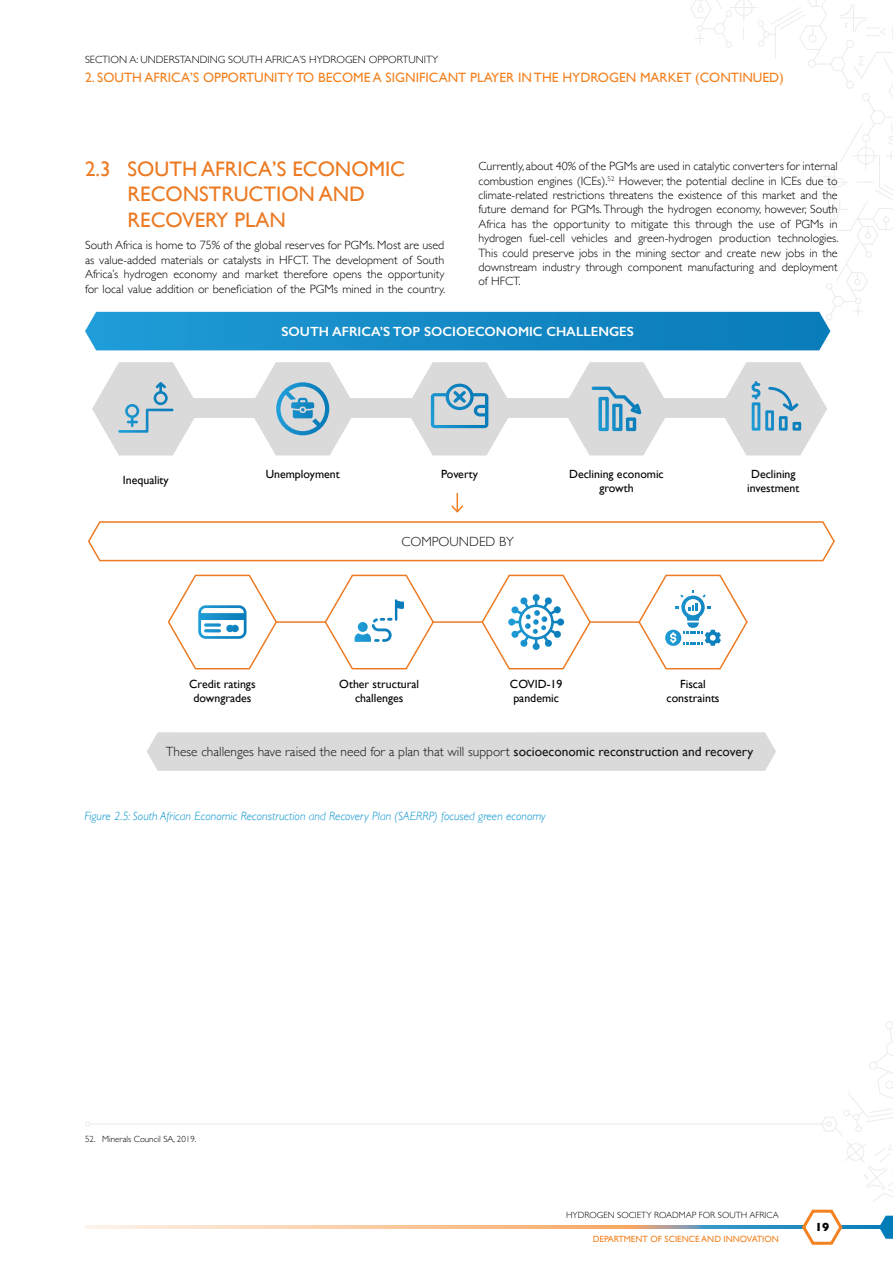
<style>
.page{position:relative;width:893px;height:1263px;background:#fff}
.page>*{position:absolute;margin:0;border:0;box-sizing:border-box;transform-origin:0 0}
.t1{font:21px/25.2px "Gill Sans";color:#ec7a23}
.t2{font:13.5px "Gill Sans";color:#f58220}
.t3{font:300 13.35px "Gill Sans";color:#121313}
.t4{font:600 13.35px "Gill Sans";color:#fff}
.t5{font:300 12px/14.4px "Gill Sans";color:#000;text-align:justify}
.t6{font:italic 300 12px "Gill Sans";color:#0894d0}
.t7{font:700 12px "Gill Sans";color:#000}
.t8{font:11.85px/14.2px "Gill Sans";color:#000;text-align:center}
.t9{font:300 10.5px "Gill Sans";color:#000}
.t10{font:300 9px "Gill Sans";color:#000}
.t11{font:9px "Gill Sans";color:#f58220}
.s1{font-weight:400}
</style>
<div class="page">
<svg style="left:615px;top:0;width:278px;height:320px"></svg>
<svg style="left:85px;top:1225px;width:715px;height:4px;background:#d7c0a9"></svg>
<hr style="left:90px;top:1123px;width:737px;height:1px;background:#ecedee">
<svg style="left:800px;top:1021px;width:93px;height:224px"></svg>
<svg style="left:85px;top:1121px;width:6px;height:6px"></svg>
<hr style="left:269px;top:621px;width:377px;height:2px;background:#ed7a23">
<div style="left:146px;top:398px;width:631px;height:20px;background:#dbdada"></div>
<svg style="left:451px;top:493px;width:12px;height:20px"></svg>
<svg style="left:85px;top:312px;width:745px;height:38px;background:#178cc7"></svg>
<svg style="left:88px;top:521px;width:747px;height:41px"></svg>
<div style="left:147px;top:732px;width:629px;height:39px;background:#dbdada"></div>
<svg style="left:637px;top:574px;width:111px;height:96px"></svg>
<svg style="left:481px;top:574px;width:111px;height:96px"></svg>
<svg style="left:324px;top:574px;width:111px;height:96px"></svg>
<svg style="left:167px;top:574px;width:111px;height:96px"></svg>
<svg style="left:92px;top:362px;width:102px;height:93px"></svg>
<svg style="left:254px;top:362px;width:97px;height:93px"></svg>
<svg style="left:411px;top:362px;width:97px;height:93px"></svg>
<svg style="left:568px;top:362px;width:97px;height:93px"></svg>
<svg style="left:725px;top:362px;width:102px;height:93px"></svg>
<p class="t9" style="left:85px;top:51px;width:355px">SECTION A: UNDERSTANDING SOUTH AFRICA’S HYDROGEN OPPORTUNITY</p>
<p class="t2" style="left:85px;top:70px;width:700px">2. SOUTH AFRICA’S OPPORTUNITY TO BECOME A SIGNIFICANT PLAYER IN THE HYDROGEN MARKET (CONTINUED)</p>
<h1 class="t1" style="left:128px;top:156px;width:279px;text-indent:-43px">2.3 SOUTH AFRICA’S ECONOMIC<br>RECONSTRUCTION AND<br>RECOVERY PLAN</h1>
<p class="t5" style="left:85px;top:238px;width:362px">South Africa is home to 75% of the global reserves for PGMs. Most are used as value-added materials or catalysts in HFCT. The development of South Africa’s hydrogen economy and market therefore opens the opportunity for local value addition or beneficiation of the PGMs mined in the country.</p>
<p class="t5" style="left:478px;top:159px;width:362px">Currently, about 40% of the PGMs are used in catalytic converters for internal combustion engines (ICEs).<sup>52</sup> However, the potential decline in ICEs due to climate-related restrictions threatens the existence of this market and the future demand for PGMs. Through the hydrogen economy, however, South Africa has the opportunity to mitigate this through the use of PGMs in hydrogen fuel-cell vehicles and green-hydrogen production technologies.<br>This could preserve jobs in the mining sector and create new jobs in the downstream industry through component manufacturing and deployment of HFCT.</p>
<p class="t4" style="left:281px;top:323px;width:354px">SOUTH AFRICA’S TOP SOCIOECONOMIC CHALLENGES</p>
<p class="t8" style="left:123px;top:472px;width:47px">Inequality</p>
<p class="t8" style="left:266px;top:466px;width:75px">Unemployment</p>
<p class="t8" style="left:441px;top:466px;width:38px">Poverty</p>
<p class="t3" style="left:401px;top:531px;width:114px">COMPOUNDED BY</p>
<p class="t8" style="left:569px;top:466px;width:96px">Declining economic growth</p>
<p class="t8" style="left:747px;top:466px;width:54px">Declining investment</p>
<p class="t8" style="left:189px;top:676px;width:68px">Credit ratings downgrades</p>
<p class="t8" style="left:339px;top:676px;width:81px">Other structural challenges</p>
<p class="t8" style="left:510px;top:676px;width:54px;text-align:left">COVID-19 pandemic</p>
<p class="t8" style="left:666px;top:676px;width:55px">Fiscal constraints</p>
<p class="t3" style="left:166px;top:741px;width:589px">These challenges have raised the need for a plan that will support <span class="s1">socioeconomic reconstruction and recovery</span></p>
<p class="t6" style="left:84px;top:809px;width:463px">Figure 2.5: South African Economic Reconstruction and Recovery Plan (SAERRP) focused green economy</p>
<p class="t10" style="left:85px;top:1132px;width:113px">52. Minerals Council SA, 2019.</p>
<p class="t10" style="left:566px;top:1208px;width:214px">HYDROGEN SOCIETY ROADMAP FOR SOUTH AFRICA</p>
<p class="t11" style="left:593px;top:1234px;width:188px">DEPARTMENT OF SCIENCE AND INNOVATION</p>
<p class="t7" style="left:815px;top:1217px;width:16px">19</p>
</div>
